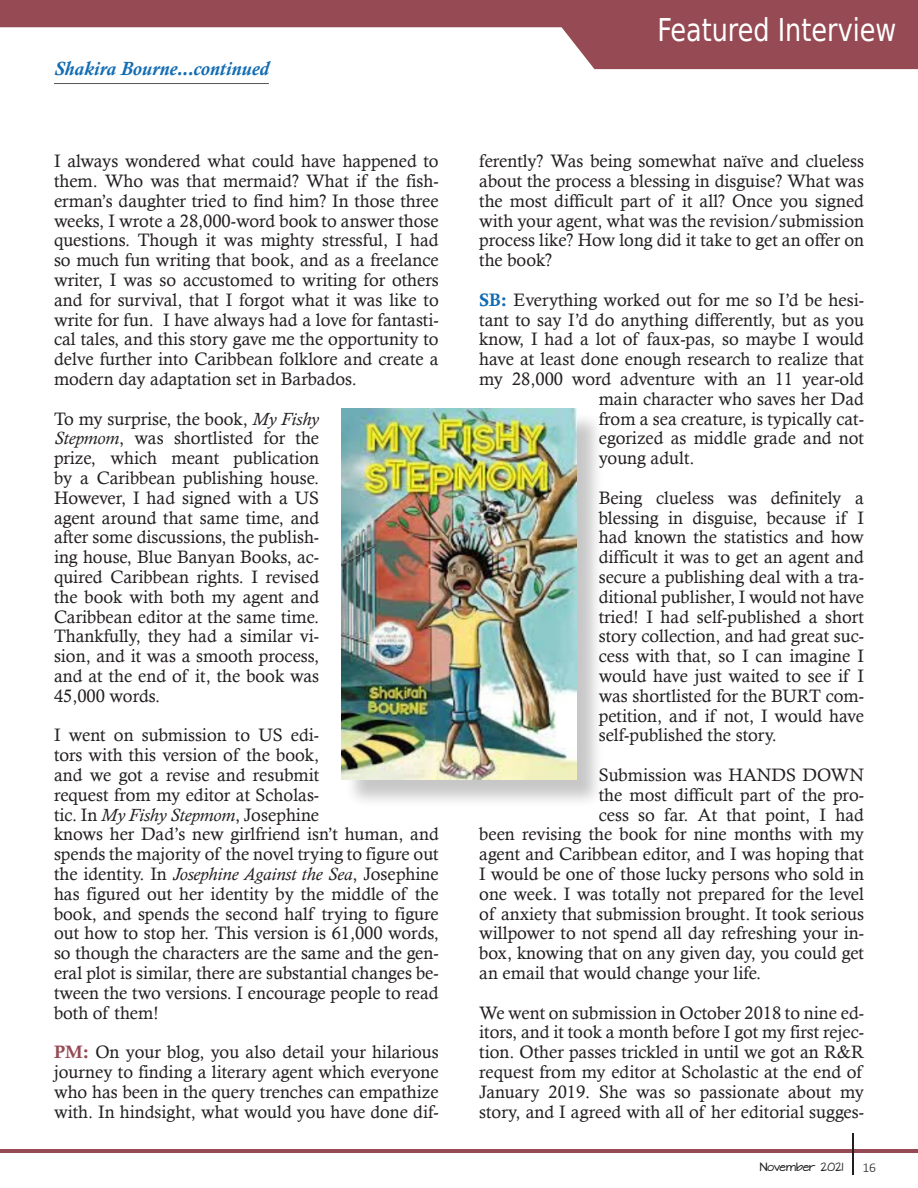
<style>
.page{position:relative;width:918px;height:1188px;background:#fff}
.page>*{position:absolute;margin:0;border:0;box-sizing:border-box;transform-origin:0 0}
.t1{font:31.5px "DejaVu Sans Condensed";color:#fff;scale:.9 1}
.t2{font:italic 700 19.5px "Calisto";color:#126cb3}
.t3{font:18px/19.8px "Calisto";color:#231f20;text-align:justify}
.t4{font:300 13.5px "Calibri";color:#231f20}
.t5{font:10.2px "Architects Daughter";color:#231f20}
.s1{font-style:italic}
.s2{font-family:"Calis MT Bol";color:#964a53}
.s3{font-family:"Calis MT Bol";color:#126cb3}
</style>
<div class="page">
<hr style="left:0;top:1149px;width:918px;height:4px;background:#964a53">
<hr style="left:852px;top:1133px;width:2px;height:42px;background:#231f20">
<svg style="left:0;top:0;width:918px;height:69px;fill:#964a53"></svg>
<hr style="left:54px;top:83px;width:215px;height:1px;background:#57585a">
<div style="left:345px;top:412px;width:259px;height:396px;background:#231f20;opacity:.25"></div>
<img style="left:342px;top:408px;width:234px;height:372px">
<p class="t2" style="left:54px;top:57px;width:217px">Shakira Bourne...continued</p>
<p class="t3" style="left:54px;top:151px;width:386px">I always wondered what could have happened to them. Who was that mermaid? What if the fish&shy;erman’s daughter tried to find him? In those three weeks, I wrote a 28,000-word book to answer those questions. Though it was mighty stressful, I had so much fun writing that book, and as a freelance writer, I was so accustomed to writing for others and for survival, that I forgot what it was like to write for fun. I have always had a love for fantasti&shy;cal tales, and this story gave me the opportunity to delve further into Caribbean folklore and create a modern day adaptation set in Barbados.</p>
<p class="t3" style="left:54px;top:408px;width:267px">To my surprise, the book, <span class="s1">My Fishy Stepmom</span>, was shortlisted for the prize, which meant publication by a Caribbean publishing house.<br>However, I had signed with a US agent around that same time, and after some discussions, the publish&shy;ing house, Blue Banyan Books, ac&shy;quired Caribbean rights. I revised the book with both my agent and Caribbean editor at the same time.<br>Thankfully, they had a similar vi&shy;sion, and it was a smooth process, and at the end of it, the book was 45,000 words.</p>
<p class="t3" style="left:54px;top:725px;width:386px;text-align:left">I went on submission to US edi-<br>tors with this version of the book,<br>and we got a revise and resubmit<br>request from my editor at Scholas-<br>tic. In <span class="s1">My Fishy Stepmom</span>, Josephine<br>knows her Dad’s new girlfriend isn’t human, and spends the majority of the novel trying to figure out the identity. In <span class="s1">Josephine Against the Sea</span>, Josephine has figured out her identity by the middle of the book, and spends the second half trying to figure out how to stop her. This version is 61,000 words, so though the characters are the same and the gen&shy;eral plot is similar, there are substantial changes be&shy;tween the two versions. I encourage people to read both of them!</p>
<p class="t3" style="left:54px;top:1042px;width:386px"><span class="s2">PM:</span> On your blog, you also detail your hilarious journey to finding a literary agent which everyone who has been in the query trenches can empathize with. In hindsight, what would you have done dif-</p>
<p class="t1" style="left:657px;top:4px;width:267px">Featured Interview</p>
<p class="t3" style="left:479px;top:151px;width:386px">ferently? Was being somewhat naïve and clueless about the process a blessing in disguise? What was the most difficult part of it all? Once you signed with your agent, what was the revision/submission process like? How long did it take to get an offer on the book?</p>
<p class="t3" style="left:479px;top:290px;width:386px"><span class="s3">SB:</span> Everything worked out for me so I’d be hesi-</p>
<p class="t3" style="left:479px;top:309px;width:386px">tant to say I’d do anything differently, but as you</p>
<p class="t3" style="left:479px;top:329px;width:386px">know, I had a lot of faux-pas, so maybe I would</p>
<p class="t3" style="left:479px;top:349px;width:386px">have at least done enough research to realize that</p>
<p class="t3" style="left:479px;top:369px;width:386px">my 28,000 word adventure with an 11 year-old</p>
<p class="t3" style="left:599px;top:389px;width:267px">main character who saves her Dad</p>
<p class="t3" style="left:599px;top:408px;width:267px">from a sea creature, is typically cat-</p>
<p class="t3" style="left:599px;top:428px;width:267px">egorized as middle grade and not</p>
<p class="t3" style="left:599px;top:448px;width:97px">young adult.</p>
<p class="t3" style="left:599px;top:488px;width:267px">Being clueless was definitely a blessing in disguise, because if I had known the statistics and how difficult it was to get an agent and secure a publishing deal with a tra&shy;ditional publisher, I would not have tried! I had self-published a short story collection, and had great suc&shy;cess with that, so I can imagine I would have just waited to see if I was shortlisted for the BURT com&shy;petition, and if not, I would have self-published the story.</p>
<p class="t3" style="left:599px;top:765px;width:267px">Submission was HANDS DOWN</p>
<p class="t3" style="left:599px;top:785px;width:267px">the most difficult part of the pro-</p>
<p class="t3" style="left:599px;top:804px;width:267px">cess so far. At that point, I had</p>
<p class="t3" style="left:479px;top:824px;width:386px">been revising the book for nine months with my</p>
<p class="t3" style="left:479px;top:844px;width:386px">agent and Caribbean editor, and I was hoping that</p>
<p class="t3" style="left:479px;top:864px;width:386px">I would be one of those lucky persons who sold in</p>
<p class="t3" style="left:479px;top:884px;width:386px">one week. I was totally not prepared for the level</p>
<p class="t3" style="left:479px;top:903px;width:386px">of anxiety that submission brought. It took serious</p>
<p class="t3" style="left:479px;top:923px;width:386px">willpower to not spend all day refreshing your in-</p>
<p class="t3" style="left:479px;top:943px;width:386px">box, knowing that on any given day, you could get</p>
<p class="t3" style="left:479px;top:963px;width:284px">an email that would change your life.</p>
<p class="t3" style="left:479px;top:1002px;width:386px">We went on submission in October 2018 to nine ed&shy;itors, and it took a month before I got my first rejec&shy;tion. Other passes trickled in until we got an R&amp;R request from my editor at Scholastic at the end of January 2019. She was so passionate about my story, and I agreed with all of her editorial sugges-</p>
<p class="t5" style="left:760px;top:1159px;width:85px">November 2021</p>
<p class="t4" style="left:862px;top:1159px;width:15px">16</p>
</div>
